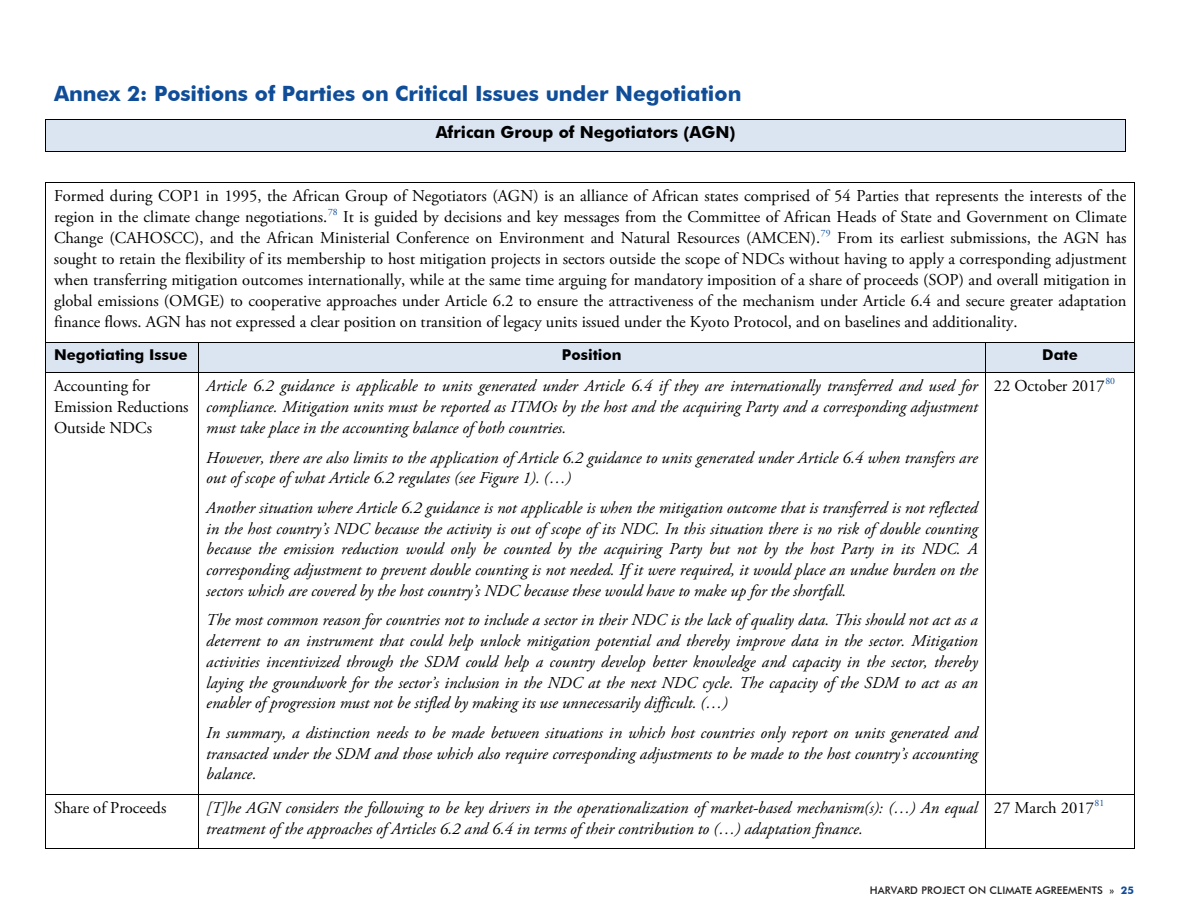
<style>
.page{position:relative;width:1188px;height:918px;background:#fff}
.page>*{position:absolute;margin:0;border:0;box-sizing:border-box;transform-origin:0 0}
.t1{font:700 21px "Futura BT";letter-spacing:-.005em;color:#104d98}
.t2{font:italic 16.5px/20.7px "Adobe Garamond Pro";color:#000;text-align:justify}
.t3{font:16.5px/21px "Adobe Garamond Pro";color:#000;text-align:justify}
.t4{font:700 16.5px "Futura BT";letter-spacing:-.005em;color:#000}
.t5{font:700 15px "Futura BT";color:#000}
.bjg_content{font:500 10.5px "Futura BT";letter-spacing:.01em;color:#231f20}
.s1{font-weight:700;color:#124c99}
</style>
<div class="page">
<div style="left:46px;top:120px;width:8px;height:32px;background:#dbe5f1"></div>
<div style="left:1117px;top:120px;width:8px;height:32px;background:#dbe5f1"></div>
<div style="left:54px;top:120px;width:1063px;height:32px;background:#dbe5f1"></div>
<hr style="left:46px;top:119px;width:1079px;height:1px;background:#000">
<hr style="left:46px;top:120px;width:1px;height:32px;background:#000">
<hr style="left:46px;top:152px;width:1079px;height:1px;background:#000">
<hr style="left:1125px;top:120px;width:1px;height:32px;background:#000">
<hr style="left:46px;top:182px;width:1088px;height:1px;background:#000">
<hr style="left:46px;top:183px;width:1px;height:159px;background:#000">
<hr style="left:1134px;top:183px;width:1px;height:159px;background:#000">
<div style="left:46px;top:343px;width:8px;height:30px;background:#dbe5f1"></div>
<div style="left:190px;top:343px;width:8px;height:30px;background:#dbe5f1"></div>
<div style="left:54px;top:343px;width:136px;height:30px;background:#dbe5f1"></div>
<div style="left:199px;top:343px;width:7px;height:30px;background:#dbe5f1"></div>
<div style="left:978px;top:343px;width:7px;height:30px;background:#dbe5f1"></div>
<div style="left:206px;top:343px;width:772px;height:30px;background:#dbe5f1"></div>
<div style="left:986px;top:343px;width:8px;height:30px;background:#dbe5f1"></div>
<div style="left:1126px;top:343px;width:8px;height:30px;background:#dbe5f1"></div>
<div style="left:994px;top:343px;width:132px;height:30px;background:#dbe5f1"></div>
<hr style="left:46px;top:342px;width:152px;height:1px;background:#000">
<hr style="left:199px;top:342px;width:786px;height:1px;background:#000">
<hr style="left:986px;top:342px;width:148px;height:1px;background:#000">
<hr style="left:46px;top:343px;width:1px;height:30px;background:#000">
<hr style="left:198px;top:343px;width:1px;height:30px;background:#000">
<hr style="left:985px;top:343px;width:1px;height:30px;background:#000">
<hr style="left:1134px;top:343px;width:1px;height:30px;background:#000">
<hr style="left:46px;top:373px;width:152px;height:1px;background:#000">
<hr style="left:199px;top:373px;width:786px;height:1px;background:#000">
<hr style="left:986px;top:373px;width:148px;height:1px;background:#000">
<hr style="left:46px;top:373px;width:1px;height:421px;background:#000">
<hr style="left:198px;top:373px;width:1px;height:421px;background:#000">
<hr style="left:985px;top:373px;width:1px;height:421px;background:#000">
<hr style="left:1134px;top:373px;width:1px;height:421px;background:#000">
<hr style="left:46px;top:794px;width:152px;height:1px;background:#000">
<hr style="left:199px;top:794px;width:786px;height:1px;background:#000">
<hr style="left:986px;top:794px;width:148px;height:1px;background:#000">
<hr style="left:46px;top:795px;width:1px;height:53px;background:#000">
<hr style="left:46px;top:848px;width:152px;height:1px;background:#000">
<hr style="left:198px;top:795px;width:1px;height:53px;background:#000">
<hr style="left:199px;top:848px;width:786px;height:1px;background:#000">
<hr style="left:985px;top:795px;width:1px;height:53px;background:#000">
<hr style="left:986px;top:848px;width:148px;height:1px;background:#000">
<hr style="left:1134px;top:795px;width:1px;height:53px;background:#000">
<p class="t1" style="left:54px;top:81px;width:689px">Annex 2: Positions of Parties on Critical Issues under Negotiation</p>
<p class="t4" style="left:436px;top:123px;width:301px">African Group of Negotiators (AGN)</p>
<p class="t3" style="left:54px;top:186px;width:1074px">Formed during COP1 in 1995, the African Group of Negotiators (AGN) is an alliance of African states comprised of 54 Parties that represents the interests of the region in the climate change negotiations.<sup>78</sup> It is guided by decisions and key messages from the Committee of African Heads of State and Government on Climate Change (CAHOSCC), and the African Ministerial Conference on Environment and Natural Resources (AMCEN).<sup>79</sup> From its earliest submissions, the AGN has sought to retain the flexibility of its membership to host mitigation projects in sectors outside the scope of NDCs without having to apply a corresponding adjustment when transferring mitigation outcomes internationally, while at the same time arguing for mandatory imposition of a share of proceeds (SOP) and overall mitigation in global emissions (OMGE) to cooperative approaches under Article 6.2 to ensure the attractiveness of the mechanism under Article 6.4 and secure greater adaptation finance flows. AGN has not expressed a clear position on transition of legacy units issued under the Kyoto Protocol, and on baselines and additionality.</p>
<p class="t5" style="left:54px;top:345px;width:135px">Negotiating Issue</p>
<p class="t5" style="left:562px;top:345px;width:61px">Position</p>
<p class="t5" style="left:1042px;top:345px;width:37px">Date</p>
<p class="t3" style="left:54px;top:376px;width:136px;text-align:left">Accounting for<br>Emission Reductions<br>Outside NDCs</p>
<p class="t2" style="left:206px;top:376px;width:773px">Article 6.2 guidance is applicable to units generated under Article 6.4 if they are internationally transferred and used for compliance. Mitigation units must be reported as ITMOs by the host and the acquiring Party and a corresponding adjustment must take place in the accounting balance of both countries.</p>
<p class="t2" style="left:206px;top:447px;width:773px">However, there are also limits to the application of Article 6.2 guidance to units generated under Article 6.4 when transfers are out of scope of what Article 6.2 regulates (see Figure 1). (…)</p>
<p class="t2" style="left:206px;top:498px;width:773px">Another situation where Article 6.2 guidance is not applicable is when the mitigation outcome that is transferred is not reflected in the host country’s NDC because the activity is out of scope of its NDC. In this situation there is no risk of double counting because the emission reduction would only be counted by the acquiring Party but not by the host Party in its NDC. A corresponding adjustment to prevent double counting is not needed. If it were required, it would place an undue burden on the sectors which are covered by the host country’s NDC because these would have to make up for the shortfall.</p>
<p class="t2" style="left:206px;top:610px;width:773px">The most common reason for countries not to include a sector in their NDC is the lack of quality data. This should not act as a deterrent to an instrument that could help unlock mitigation potential and thereby improve data in the sector. Mitigation activities incentivized through the SDM could help a country develop better knowledge and capacity in the sector, thereby laying the groundwork for the sector’s inclusion in the NDC at the next NDC cycle. The capacity of the SDM to act as an enabler of progression must not be stifled by making its use unnecessarily difficult. (…)</p>
<p class="t2" style="left:206px;top:723px;width:773px">In summary, a distinction needs to be made between situations in which host countries only report on units generated and transacted under the SDM and those which also require corresponding adjustments to be made to the host country’s accounting balance.</p>
<p class="t3" style="left:994px;top:376px;width:123px">22 October 2017<sup>80</sup></p>
<p class="t3" style="left:54px;top:798px;width:114px">Share of Proceeds</p>
<p class="t2" style="left:206px;top:798px;width:773px">[T]he AGN considers the following to be key drivers in the operationalization of market-based mechanism(s): (…) An equal treatment of the approaches of Articles 6.2 and 6.4 in terms of their contribution to (…) adaptation finance.</p>
<p class="t3" style="left:994px;top:798px;width:112px">27 March 2017<sup>81</sup></p>
<p class="bjg_content" style="left:870px;top:884px;width:266px">HARVARD PROJECT ON CLIMATE AGREEMENTS » <span class="s1">25</span></p>
</div>
